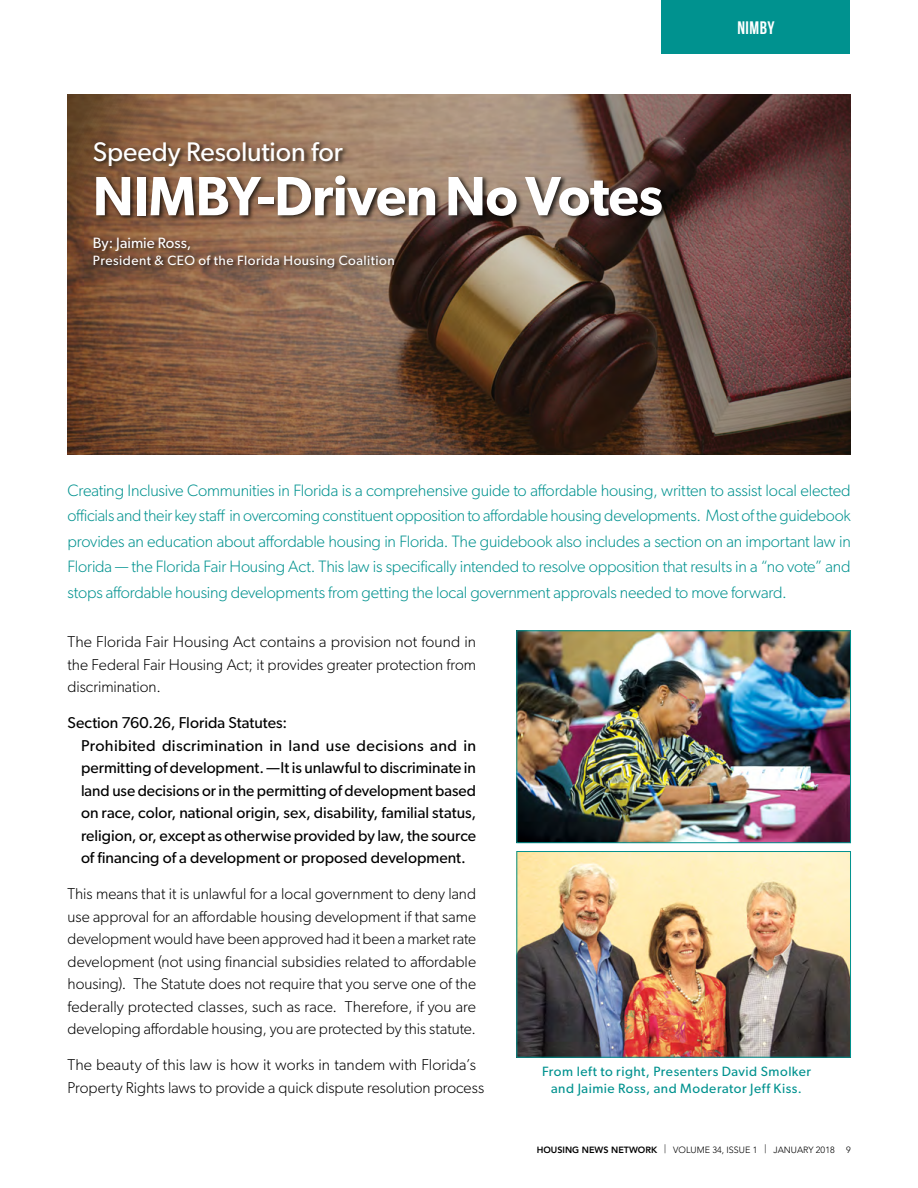
<style>
.page{position:relative;width:918px;height:1188px;background:#fff}
.page>*{position:absolute;margin:0;border:0;box-sizing:border-box;transform-origin:0 0}
.t1{font:600 55.5px "Gibson";letter-spacing:-.005em;color:#fff}
.t2{font:27px "Gibson";letter-spacing:-.005em;color:#fff}
.t3{font:18px "Bebas Neue";letter-spacing:.025em;color:#fff}
.t4{font:300 16.5px/25.5px "Gibson";letter-spacing:-.01em;color:#00928f;text-align:justify}
.t5{font:300 15.75px/22.5px "Gibson";color:#000;text-align:justify}
.t6{font:15.75px/22.5px "Gibson";color:#000}
.t7{font:15px "Gibson";color:#fff}
.t8{font:13.5px/16.5px "Gibson";letter-spacing:.04em;color:#00928f;text-align:center}
.t9{font:13.5px "Gibson";letter-spacing:.035em;color:#fff}
.t10{font:300 9px "Avenir LT Std";color:#000}
.s1{font-weight:800}
</style>
<div class="page">
<svg style="left:68px;top:94px;width:783px;height:360px;background:#6d4d3d"></svg>
<div style="left:662px;top:0;width:188px;height:54px;background:#00928f"></div>
<div style="left:92px;top:141px;width:576px;height:132px;background:#000;opacity:.75"></div>
<img style="left:519px;top:853px;width:330px;height:202px">
<div style="left:517px;top:851px;width:334px;height:206px;border:1px solid #00928f"></div>
<img style="left:519px;top:633px;width:330px;height:208px">
<div style="left:517px;top:631px;width:334px;height:212px;border:1px solid #00928f"></div>
<h2 class="t2" style="left:93px;top:136px;width:252px">Speedy Resolution for</h2>
<h1 class="t1" style="left:93px;top:163px;width:572px">NIMBY-Driven No Votes</h1>
<p class="t7" style="left:93px;top:234px;width:100px">By: Jaimie Ross,</p>
<p class="t9" style="left:93px;top:252px;width:303px">President &amp; CEO of the Florida Housing Coalition</p>
<p class="t3" style="left:737px;top:18px;width:39px">NIMBY</p>
<p class="t4" style="left:68px;top:477px;width:785px">Creating Inclusive Communities in Florida is a comprehensive guide to affordable housing, written to assist local elected officials and their key staff in overcoming constituent opposition to affordable housing developments. Most of the guidebook provides an education about affordable housing in Florida. The guidebook also includes a section on an important law in Florida — the Florida Fair Housing Act. This law is specifically intended to resolve opposition that results in a “no vote” and stops affordable housing developments from getting the local government approvals needed to move forward.</p>
<p class="t5" style="left:68px;top:631px;width:410px">The Florida Fair Housing Act contains a provision not found in the Federal Fair Housing Act; it provides greater protection from discrimination.</p>
<p class="t6" style="left:81px;top:711px;width:397px;text-indent:-14px">Section 760.26, Florida Statutes:<br>Prohibited discrimination in land use decisions and in permitting of development. —It is unlawful to discriminate in land use decisions or in the permitting of development based on race, color, national origin, sex, disability, familial status, religion, or, except as otherwise provided by law, the source of financing of a development or proposed development.</p>
<p class="t5" style="left:68px;top:883px;width:410px">This means that it is unlawful for a local government to deny land use approval for an affordable housing development if that same development would have been approved had it been a market rate development (not using financial subsidies related to affordable housing). The Statute does not require that you serve one of the federally protected classes, such as race. Therefore, if you are developing affordable housing, you are protected by this statute.</p>
<p class="t5" style="left:68px;top:1054px;width:418px">The beauty of this law is how it works in tandem with Florida’s<br>Property Rights laws to provide a quick dispute resolution process</p>
<p class="t8" style="left:542px;top:1063px;width:271px">From left to right, Presenters David Smolker and Jaimie Ross, and Moderator Jeff Kiss.</p>
<p class="t10" style="left:537px;top:1144px;width:299px"><span class="s1">HOUSING NEWS NETWORK</span> | VOLUME 34, ISSUE 1 | JANUARY 2018</p>
<p class="t10" style="left:846px;top:1144px;width:6px">9</p>
</div>
